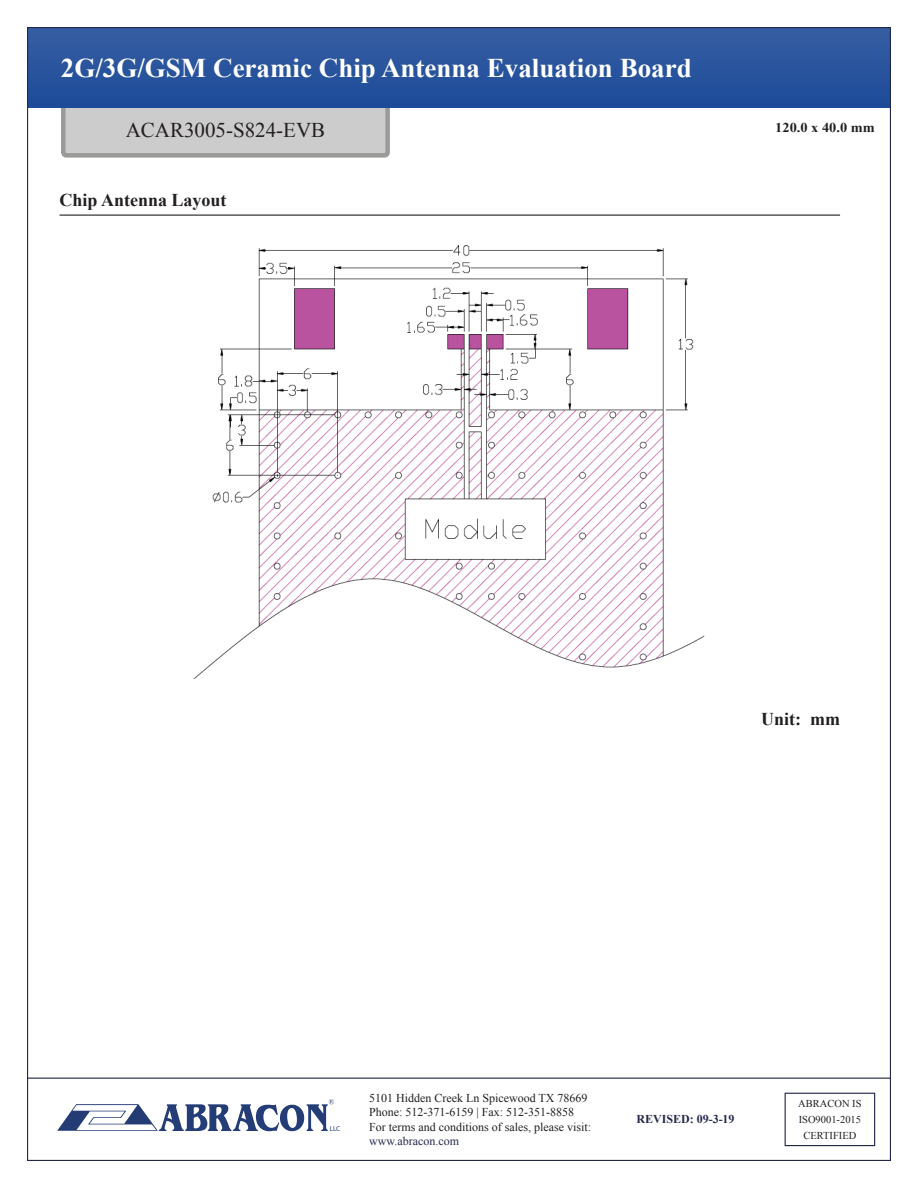
<style>
.page{position:relative;width:918px;height:1188px;background:#fff}
.page>*{position:absolute;margin:0;border:0;box-sizing:border-box;transform-origin:0 0}
.t1{font:700 27px "Times New Roman";color:#fff}
.t2{font:21px "Times New Roman";color:#231f20}
.t3{font:700 18px "Times New Roman";color:#231f20}
.t4{font:700 13.5px "Times New Roman";color:#231f20;scale:1.07 1}
.t5{font:12px/14.4px "Times New Roman";color:#231f20}
.t6{font:12px "Times New Roman";color:#25284d}
.t7{font:700 12px "Times New Roman";color:#25284d}
.t8{font:10.5px/16px "Times New Roman";color:#231f20;text-align:center}
.t9{font:700 7.05px "Trajan Pro";color:#253b76}
</style>
<div class="page">
<hr style="left:27px;top:1078px;width:863px;height:1px;background:#25284d">
<div style="left:63px;top:102px;width:325px;height:53px;background:#cdcccc;border-radius:3px"></div>
<div style="left:61px;top:100px;width:329px;height:58px;border:4px solid #9a9a99;border-radius:3px"></div>
<div style="left:28px;top:28px;width:862px;height:80px;background:#2a549d"></div>
<svg style="left:57px;top:1099px;width:277px;height:32px"></svg>
<div style="left:785px;top:1093px;width:90px;height:53px;border:1px solid #25284d"></div>
<hr style="left:60px;top:215px;width:780px;height:1px;background:#231f20">
<img style="left:193px;top:245px;width:512px;height:434px">
<h1 class="t1" style="left:61px;top:49px;width:632px">2G/3G/GSM Ceramic Chip Antenna Evaluation Board</h1>
<h2 class="t2" style="left:126px;top:116px;width:201px">ACAR3005-S824-EVB</h2>
<p class="t4" style="left:775px;top:118px;width:94px">120.0 x 40.0 mm</p>
<h3 class="t3" style="left:60px;top:188px;width:169px">Chip Antenna Layout</h3>
<h3 class="t3" style="left:761px;top:706px;width:80px">Unit: mm</h3>
<p class="t9" style="left:330px;top:1124px;width:12px">LLC</p>
<p class="t5" style="left:369px;top:1091px;width:223px">5101 Hidden Creek Ln Spicewood TX 78669<br>Phone: 512-371-6159 | Fax: 512-351-8858<br>For terms and conditions of sales, please visit:</p>
<p class="t6" style="left:369px;top:1133px;width:91px">www.abracon.com</p>
<p class="t7" style="left:636px;top:1111px;width:100px">REVISED: 09-3-19</p>
<p class="t8" style="left:798px;top:1095px;width:65px">ABRACON IS<br>ISO9001-2015<br>CERTIFIED</p>
</div>
